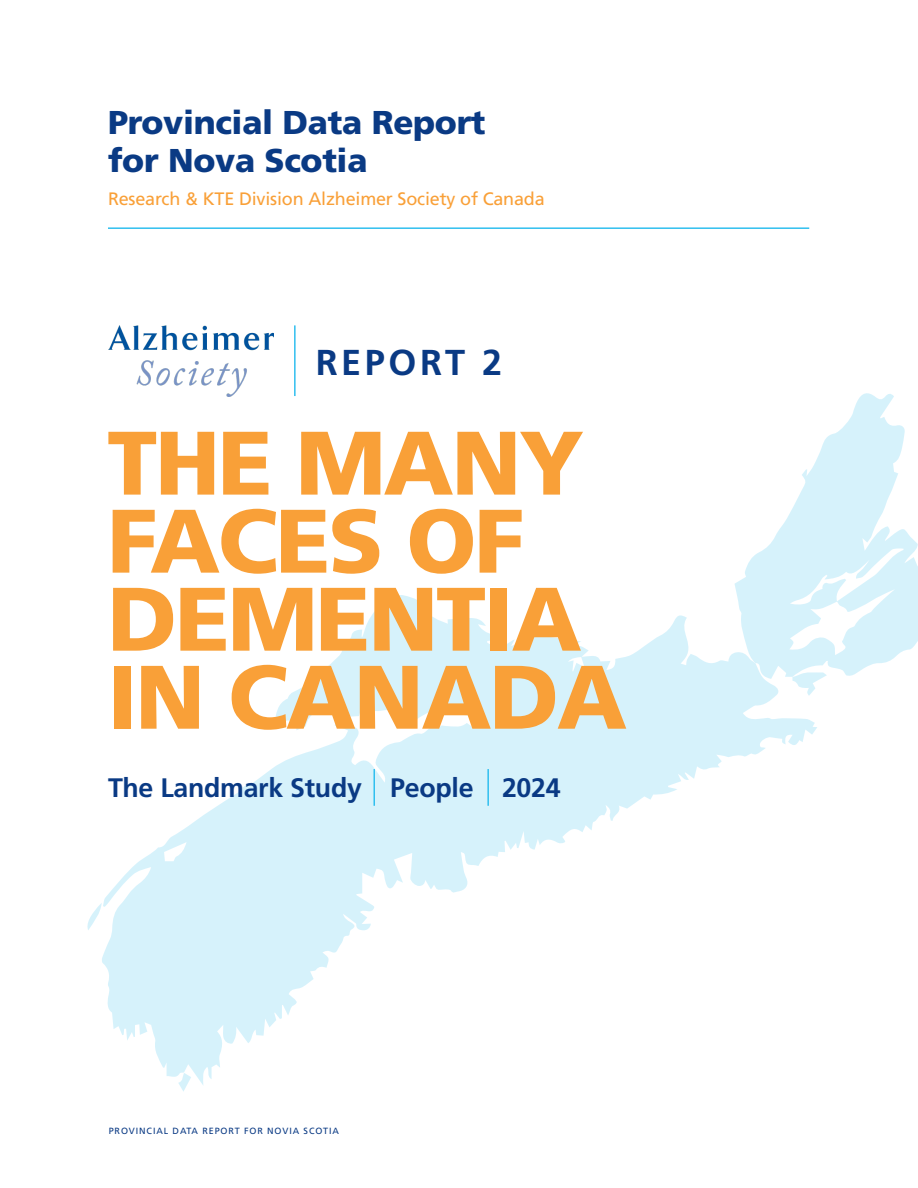
<style>
.page{position:relative;width:918px;height:1188px;background:#fff}
.page>*{position:absolute;margin:0;border:0;box-sizing:border-box;transform-origin:0 0}
.t1{font:90px/78px "Frutiger LT 75 Blk";letter-spacing:-.025em;color:#f9a038}
.t2{font:36px "Frutiger LT 65 Bd";letter-spacing:.1em;color:#0a3a84}
.t3{font:33px/37.5px "Frutiger LT 75 Blk";letter-spacing:-.01em;color:#0a3a84}
.t4{font:26.7px "Frutiger LT 65 Bd";letter-spacing:-.01em;color:#0a3a84}
.t5{font:18px "Frutiger LT 55 Rm";letter-spacing:-.01em;color:#f9a038}
.t6{font:9px "Frutiger LT 55 Rm";letter-spacing:.1em;color:#0a3a84}
</style>
<div class="page">
<svg style="left:102px;top:595px;width:715px;height:490px"></svg>
<svg style="left:734px;top:393px;width:184px;height:286px;fill:#d6f2fb"></svg>
<svg style="left:792px;top:671px;width:35px;height:25px"></svg>
<svg style="left:87px;top:903px;width:15px;height:27px"></svg>
<svg style="left:178px;top:1073px;width:13px;height:19px"></svg>
<img style="left:109px;top:325px;width:165px;height:71px">
<hr style="left:108px;top:227px;width:701px;height:2px;background:#30bfef">
<hr style="left:294px;top:325px;width:2px;height:71px;background:#30bfef">
<hr style="left:373px;top:769px;width:2px;height:37px;background:#30bfef">
<hr style="left:487px;top:769px;width:2px;height:37px;background:#30bfef">
<p class="t3" style="left:108px;top:104px;width:379px">Provincial Data Report for Nova Scotia</p>
<p class="t5" style="left:108px;top:188px;width:438px">Research &amp; KTE Division Alzheimer Society of Canada</p>
<p class="t2" style="left:316px;top:341px;width:188px">REPORT 2</p>
<p class="t1" style="left:107px;top:424px;width:521px">THE MANY<br>FACES OF<br>DEMENTIA<br>IN CANADA</p>
<p class="t4" style="left:108px;top:772px;width:454px">The Landmark Study People 2024</p>
<p class="t6" style="left:109px;top:1125px;width:232px">PROVINCIAL DATA REPORT FOR NOVIA SCOTIA</p>
</div>
